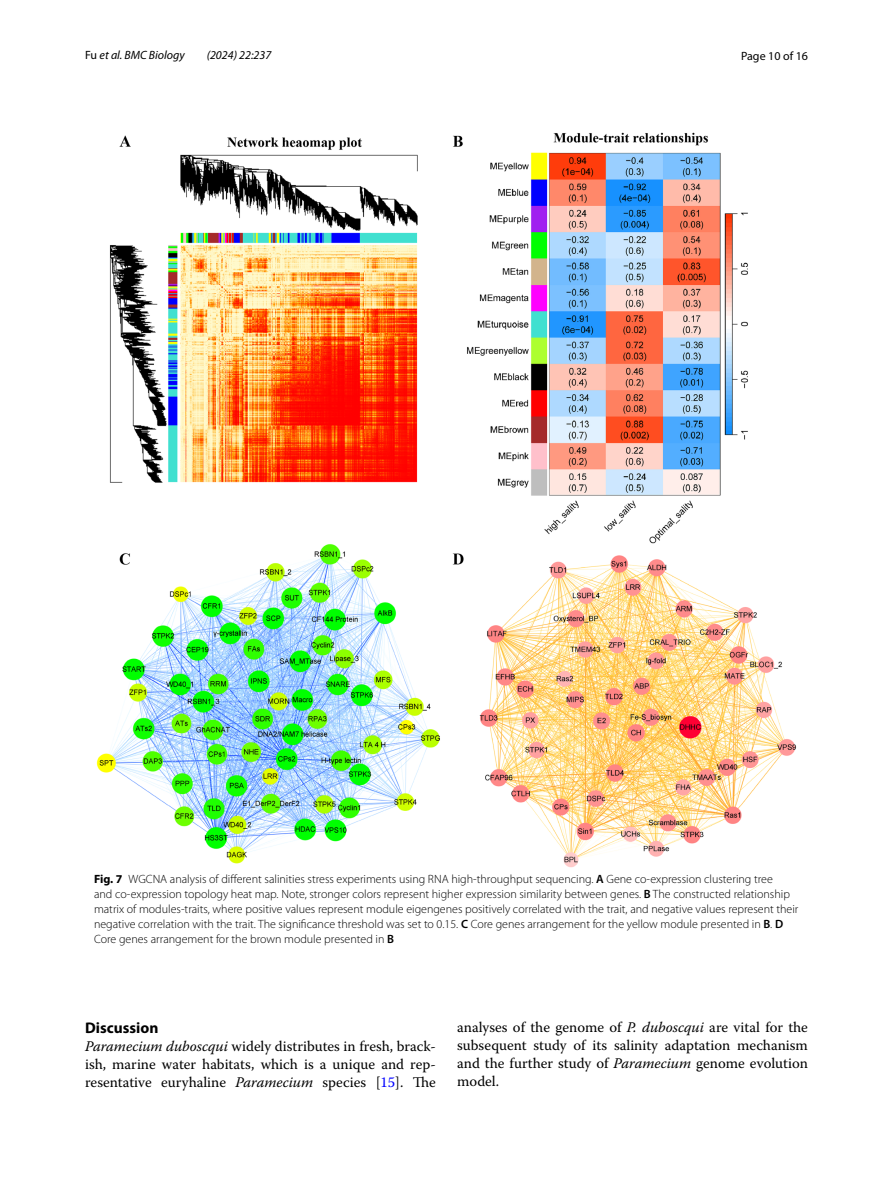
<style>
.page{position:relative;width:893px;height:1187px;background:#fff}
.page>*{position:absolute;margin:0;border:0;box-sizing:border-box;transform-origin:0 0}
.t1{font:700 15.45px "Myriad Pro";color:#000}
.t2{font:14.7px/18px "Warnock Pro";color:#000;text-align:justify}
.t3{font:300 12px/15px "Myriad Pro";color:#000}
.t4{font:italic 12px "Myriad Pro";color:#000}
.t5{font:12px "Myriad Pro";color:#000}
.s1{font-style:normal}
.s2{font-weight:700}
.s3{font-weight:600}
.s4{font-style:italic}
.s5{color:#00f}
</style>
<div class="page">
<img style="left:96px;top:133px;width:700px;height:734px">
<p class="t4" style="left:85px;top:48px;width:101px"><span class="s1">Fu</span> et al. BMC Biology</p>
<p class="t4" style="left:207px;top:48px;width:66px">(2024) 22:237</p>
<p class="t5" style="left:741px;top:48px;width:68px">Page 10 of 16</p>
<p class="t3" style="left:94px;top:871px;width:706px"><span class="s2">Fig. 7</span> WGCNA analysis of different salinities stress experiments using RNA high-throughput sequencing. <span class="s3">A</span> Gene co-expression clustering tree<br>and co-expression topology heat map. Note, stronger colors represent higher expression similarity between genes. <span class="s3">B</span> The constructed relationship matrix of modules-traits, where positive values represent module eigengenes positively correlated with the trait, and negative values represent their negative correlation with the trait. The significance threshold was set to 0.15. <span class="s3">C</span> Core genes arrangement for the yellow module presented in <span class="s3">B</span>. <span class="s3">D </span>Core genes arrangement for the brown module presented in <span class="s3">B</span></p>
<p class="t1" style="left:85px;top:1017px;width:75px">Discussion</p>
<p class="t2" style="left:85px;top:1036px;width:352px"><span class="s4">Paramecium duboscqui</span> widely distributes in fresh, brack&shy;ish, marine water habitats, which is a unique and rep&shy;resentative euryhaline <span class="s4">Paramecium</span> species [<span class="s5">15</span>]. The</p>
<p class="t2" style="left:457px;top:1018px;width:352px">analyses of the genome of <span class="s4">P. duboscqui</span> are vital for the subsequent study of its salinity adaptation mechanism and the further study of <span class="s4">Paramecium</span> genome evolution model.</p>
</div>
